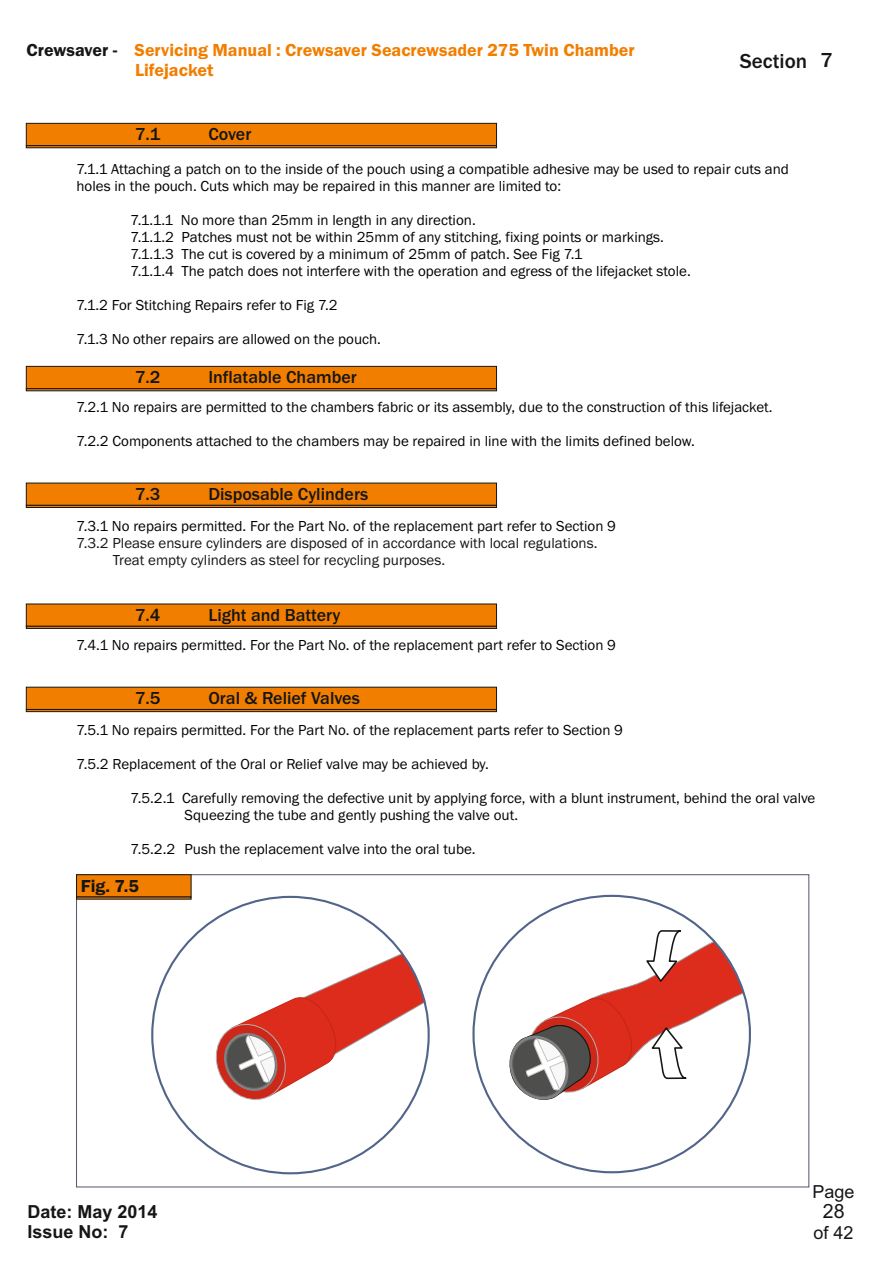
<style>
.page{position:relative;width:893px;height:1263px;background:#fff}
.page>*{position:absolute;margin:0;border:0;box-sizing:border-box;transform-origin:0 0}
.t1{font:500 21px "Franklin Gothic";color:#151616}
.t2{font:19.65px "Arial";color:#151616}
.t3{font:500 18px "Franklin Gothic";color:#151616}
.t4{font:600 18px/20.4px "Franklin Gothic";color:#f27e00}
.t5{font:700 18px/20.1px "Arial";color:#151616}
.t6{font:18px "Arial";color:#151616}
.t7{font:600 18px "Franklin Gothic";color:#151616}
.t8{font:15px/17px "Franklin Gothic";color:#000}
.t9{font:15px/17px "Franklin Gothic";color:#151616}
.s1{color:#151616}
</style>
<div class="page">
<svg style="left:76px;top:874px;width:734px;height:314px"></svg>
<svg style="left:76px;top:874px;width:115px;height:25px;background:#d77103"></svg>
<svg style="left:26px;top:123px;width:471px;height:25px;background:#d97303"></svg>
<svg style="left:26px;top:366px;width:471px;height:25px;background:#d97303"></svg>
<svg style="left:26px;top:483px;width:471px;height:25px;background:#d87202"></svg>
<svg style="left:26px;top:604px;width:471px;height:25px;background:#d87202"></svg>
<svg style="left:26px;top:687px;width:471px;height:25px;background:#da7303"></svg>
<svg style="left:211px;top:954px;width:214px;height:151px"></svg>
<svg style="left:506px;top:929px;width:238px;height:175px"></svg>
<p class="t4" style="left:135px;top:41px;width:501px;text-indent:-108px"><span class="s1">Crewsaver -</span> Servicing Manual : Crewsaver Seacrewsader 275 Twin Chamber<br>Lifejacket</p>
<p class="t3" style="left:135px;top:127px;width:27px">7.1</p>
<p class="t3" style="left:208px;top:127px;width:44px">Cover</p>
<h1 class="t1" style="left:740px;top:53px;width:94px">Section 7</h1>
<p class="t8" style="left:77px;top:162px;width:714px">7.1.1 Attaching a patch on to the inside of the pouch using a compatible adhesive may be used to repair cuts and holes in the pouch. Cuts which may be repaired in this manner are limited to:</p>
<p class="t8" style="left:131px;top:213px;width:562px">7.1.1.1 No more than 25mm in length in any direction.<br>7.1.1.2 Patches must not be within 25mm of any stitching, fixing points or markings.<br>7.1.1.3 The cut is covered by a minimum of 25mm of patch. See Fig 7.1<br>7.1.1.4 The patch does not interfere with the operation and egress of the lifejacket stole.</p>
<p class="t8" style="left:77px;top:298px;width:263px">7.1.2 For Stitching Repairs refer to Fig 7.2</p>
<p class="t8" style="left:77px;top:332px;width:306px">7.1.3 No other repairs are allowed on the pouch.</p>
<p class="t3" style="left:135px;top:370px;width:27px">7.2</p>
<p class="t3" style="left:208px;top:370px;width:150px">Inflatable Chamber</p>
<p class="t8" style="left:77px;top:400px;width:697px">7.2.1 No repairs are permitted to the chambers fabric or its assembly, due to the construction of this lifejacket.</p>
<p class="t8" style="left:77px;top:434px;width:620px">7.2.2 Components attached to the chambers may be repaired in line with the limits defined below.</p>
<p class="t3" style="left:135px;top:487px;width:27px">7.3</p>
<p class="t3" style="left:208px;top:487px;width:161px">Disposable Cylinders</p>
<p class="t8" style="left:77px;top:519px;width:541px">7.3.1 No repairs permitted. For the Part No. of the replacement part refer to Section 9</p>
<p class="t9" style="left:113px;top:536px;width:486px;text-indent:-36px">7.3.2 Please ensure cylinders are disposed of in accordance with local regulations.<br>Treat empty cylinders as steel for recycling purposes.</p>
<p class="t3" style="left:135px;top:608px;width:27px">7.4</p>
<p class="t3" style="left:208px;top:608px;width:134px">Light and Battery</p>
<p class="t8" style="left:77px;top:638px;width:541px">7.4.1 No repairs permitted. For the Part No. of the replacement part refer to Section 9</p>
<p class="t3" style="left:135px;top:691px;width:27px">7.5</p>
<p class="t3" style="left:208px;top:691px;width:153px">Oral &amp; Relief Valves</p>
<p class="t8" style="left:77px;top:723px;width:548px">7.5.1 No repairs permitted. For the Part No. of the replacement parts refer to Section 9</p>
<p class="t8" style="left:77px;top:757px;width:414px">7.5.2 Replacement of the Oral or Relief valve may be achieved by.</p>
<p class="t8" style="left:185px;top:791px;width:632px;text-indent:-54px">7.5.2.1 Carefully removing the defective unit by applying force, with a blunt instrument, behind the oral valve<br>Squeezing the tube and gently pushing the valve out.</p>
<p class="t8" style="left:131px;top:842px;width:347px">7.5.2.2 Push the replacement valve into the oral tube.</p>
<p class="t7" style="left:81px;top:879px;width:60px">Fig. 7.5</p>
<p class="t5" style="left:28px;top:1203px;width:132px">Date: May 2014<br>Issue No: 7</p>
<p class="t6" style="left:812px;top:1185px;width:44px">Page</p>
<p class="t6" style="left:813px;top:1225px;width:42px">of 42</p>
<h2 class="t2" style="left:823px;top:1204px;width:23px">28</h2>
</div>
